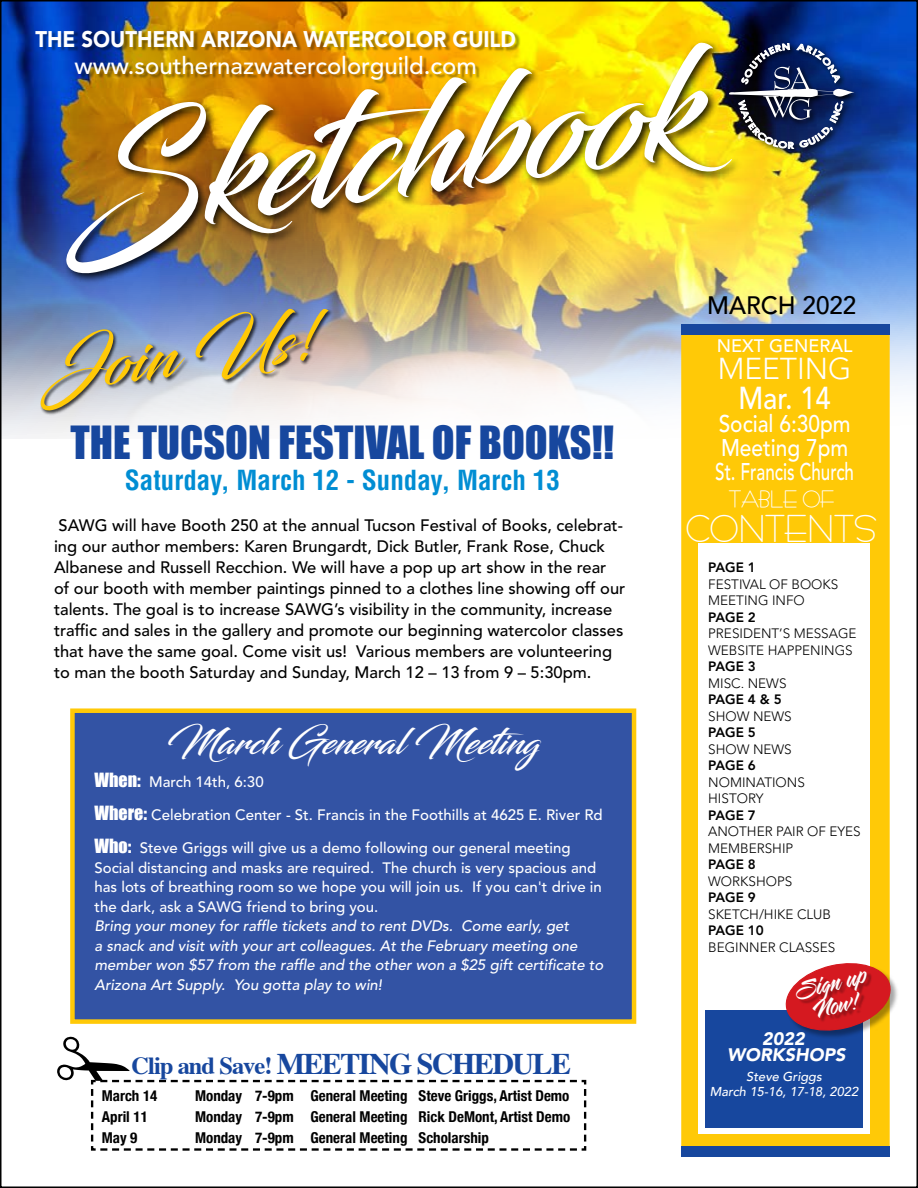
<style>
.page{position:relative;width:918px;height:1188px;background:#fff}
.page>*{position:absolute;margin:0;border:0;box-sizing:border-box;transform-origin:0 0}
.t1{font:150px "Blacksword";color:#fff}
.t2{font:66px "Blacksword";color:#ffc907}
.t3{font:42px "Impact";color:#17479e}
.t4{font:36px "Blacksword";color:#fff}
.t5{font:500 31.5px "Avenir LT Std";color:#fff;scale:.87 1}
.t6{font:30.45px/22.8px "LHF Sarah Script Neue";color:#fff;text-align:center}
.t7{font:700 30px "Times";letter-spacing:-.05em;color:#17479e}
.t8{font:300 30px "Avenir LT Std";color:#fff}
.t9{font:700 28.5px "Bernie";color:#fff}
.t10{font:700 condensed 27px "Helvetica";color:#008dd3}
.t11{font:500 25.2px "Avenir";color:#000;scale:.96 1}
.t12{font:500 24px/24px "Avenir LT Std";color:#fff;scale:.87 1}
.t13{font:500 24px "Avenir LT Std";color:#fff}
.t14{font:900 22.5px "Avenir LT Std";color:#fff;scale:.91 1}
.t15{font:italic 900 18px/16.5px "Avenir LT Std";color:#fff;text-align:center}
.t16{font:500 18px "Avenir LT Std";color:#fff}
.t17{font:700 18px "Bernie";color:#fff}
.t18{font:500 16.5px/21px "Avenir LT Std";color:#000}
.t19{font:500 15px/19.5px "Avenir LT Std";color:#fff}
.t20{font:italic 500 15px/19.5px "Avenir LT Std";color:#fff}
.t21{font:700 condensed 15px "Helvetica Neue";color:#000}
.t22{font:300 13.5px/16.5px "Avenir LT Std";color:#000}
.t23{font:800 13.5px "Avenir LT Std";color:#000}
.t24{font:italic 500 12.9px/15px "Avenir";color:#fff;text-align:center}
.s1{font-family:"Impact";font-weight:400;font-size:18px}
.s2{font-size:24.45px}
</style>
<div class="page">
<img style="left:3px;top:3px;width:912px;height:435px">
<div style="left:70px;top:708px;width:566px;height:316px;background:#3353a4;border:4px solid #ffc907"></div>
<svg style="left:742px;top:41px;width:119px;height:115px;background:#365272"></svg>
<img style="left:742px;top:43px;width:112px;height:106px">
<div style="left:681px;top:335px;width:209px;height:811px;background:#ffc907"></div>
<div style="left:698px;top:543px;width:172px;height:591px;background:#fff"></div>
<div style="left:705px;top:1010px;width:158px;height:118px;background:#17479e"></div>
<div style="left:38px;top:31px;width:482px;height:53px;background:#000;opacity:.35"></div>
<div style="left:681px;top:1146px;width:209px;height:11px;background:#17479e"></div>
<div style="left:63px;top:39px;width:679px;height:245px;background:#000;opacity:.86"></div>
<div style="left:681px;top:324px;width:209px;height:11px;background:#17479e"></div>
<div style="left:787px;top:964px;width:112px;height:74px;background:#000;opacity:.35"></div>
<svg style="left:785px;top:959px;width:109px;height:75px"></svg>
<div style="left:798px;top:973px;width:75px;height:50px;background:#000;opacity:.3"></div>
<div style="left:40px;top:309px;width:294px;height:107px;background:#000;opacity:.75"></div>
<svg style="left:90px;top:1079px;width:497px;height:72px"></svg>
<h3 class="t14" style="left:35px;top:25px;width:530px">THE SOUTHERN ARIZONA WATERCOLOR GUILD</h3>
<h3 class="t13" style="left:75px;top:52px;width:404px">www.southernazwatercolorguild.com</h3>
<h1 class="t1" style="left:45px;top:105px;width:647px;rotate:-8deg">Sketchbook</h1>
<h2 class="t2" style="left:38px;top:331px;width:281px;rotate:-7deg">Join Us!</h2>
<h3 class="t3" style="left:70px;top:410px;width:545px">THE TUCSON FESTIVAL OF BOOKS!!</h3>
<h3 class="t10" style="left:125px;top:463px;width:436px">Saturday, March 12 - Sunday, March 13</h3>
<p class="t18" style="left:54px;top:515px;width:573px">SAWG will have Booth 250 at the annual Tucson Festival of Books, celebrat&shy;ing our author members: Karen Brungardt, Dick Butler, Frank Rose, Chuck Albanese and Russell Recchion. We will have a pop up art show in the rear of our booth with member paintings pinned to a clothes line showing off our talents. The goal is to increase SAWG’s visibility in the community, increase traffic and sales in the gallery and promote our beginning watercolor classes that have the same goal. Come visit us! Various members are volunteering to man the booth Saturday and Sunday, March 12 – 13 from 9 – 5:30pm.</p>
<h3 class="t4" style="left:167px;top:721px;width:374px">March General Meeting</h3>
<p class="t19" style="left:94px;top:772px;width:171px"><span class="s1">When:</span> March 14th, 6:30</p>
<p class="t19" style="left:94px;top:805px;width:510px"><span class="s1">Where:</span> Celebration Center - St. Francis in the Foothills at 4625 E. River Rd</p>
<p class="t19" style="left:94px;top:838px;width:509px"><span class="s1">Who:</span> Steve Griggs will give us a demo following our general meeting Social distancing and masks are required. The church is very spacious and has lots of breathing room so we hope you will join us. If you can't drive in the dark, ask a SAWG friend to bring you.</p>
<p class="t20" style="left:95px;top:916px;width:510px">Bring your money for raffle tickets and to rent DVDs. Come early, get<br>a snack and visit with your art colleagues. At the February meeting one member won $57 from the raffle and the other won a $25 gift certificate to Arizona Art Supply. You gotta play to win!</p>
<h3 class="t7" style="left:132px;top:1035px;width:441px"><span class="s2">Clip and Save!</span> MEETING SCHEDULE</h3>
<p class="t21" style="left:102px;top:1083px;width:57px">March 14</p>
<p class="t21" style="left:195px;top:1083px;width:376px">Monday 7-9pm General Meeting Steve Griggs, Artist Demo</p>
<p class="t21" style="left:102px;top:1104px;width:48px">April 11</p>
<p class="t21" style="left:195px;top:1104px;width:377px">Monday 7-9pm General Meeting Rick DeMont, Artist Demo</p>
<p class="t21" style="left:102px;top:1125px;width:37px">May 9</p>
<p class="t21" style="left:195px;top:1125px;width:295px">Monday 7-9pm General Meeting Scholarship</p>
<h3 class="t11" style="left:707px;top:283px;width:157px">MARCH 2022</h3>
<p class="t16" style="left:717px;top:336px;width:137px">NEXT GENERAL</p>
<h3 class="t8" style="left:718px;top:351px;width:135px">MEETING</h3>
<h3 class="t5" style="left:738px;top:380px;width:108px">Mar. 14</h3>
<h3 class="t12" style="left:715px;top:412px;width:161px">Social 6:30pm<br>Meeting 7pm<br>St. Francis Church</h3>
<p class="t17" style="left:729px;top:488px;width:107px">TABLE OF</p>
<h3 class="t9" style="left:686px;top:511px;width:193px">CONTENTS</h3>
<p class="t23" style="left:708px;top:560px;width:49px">PAGE 1</p>
<p class="t22" style="left:708px;top:576px;width:132px">FESTIVAL OF BOOKS<br>MEETING INFO</p>
<p class="t23" style="left:708px;top:609px;width:49px">PAGE 2</p>
<p class="t22" style="left:708px;top:625px;width:150px">PRESIDENT’S MESSAGE<br>WEBSITE HAPPENINGS</p>
<p class="t23" style="left:708px;top:659px;width:49px">PAGE 3</p>
<p class="t22" style="left:708px;top:675px;width:80px">MISC. NEWS</p>
<p class="t23" style="left:708px;top:692px;width:75px">PAGE 4 &amp; 5</p>
<p class="t22" style="left:708px;top:708px;width:85px">SHOW NEWS</p>
<p class="t23" style="left:708px;top:725px;width:49px">PAGE 5</p>
<p class="t22" style="left:708px;top:741px;width:85px">SHOW NEWS</p>
<p class="t23" style="left:708px;top:758px;width:49px">PAGE 6</p>
<p class="t22" style="left:708px;top:774px;width:98px">NOMINATIONS<br>HISTORY</p>
<p class="t23" style="left:708px;top:807px;width:49px">PAGE 7</p>
<p class="t22" style="left:708px;top:823px;width:154px">ANOTHER PAIR OF EYES<br>MEMBERSHIP</p>
<p class="t23" style="left:708px;top:857px;width:49px">PAGE 8</p>
<p class="t22" style="left:708px;top:873px;width:86px">WORKSHOPS</p>
<p class="t23" style="left:708px;top:890px;width:49px">PAGE 9</p>
<p class="t22" style="left:708px;top:906px;width:124px">SKETCH/HIKE CLUB</p>
<p class="t23" style="left:708px;top:923px;width:57px">PAGE 10</p>
<p class="t22" style="left:708px;top:939px;width:129px">BEGINNER CLASSES</p>
<h3 class="t6" style="left:795px;top:982px;width:73px;rotate:-13deg">Sign up<br>Now!</h3>
<p class="t15" style="left:727px;top:1030px;width:120px">2022<br>WORKSHOPS</p>
<p class="t24" style="left:710px;top:1070px;width:150px">Steve Griggs<br>March 15-16, 17-18, 2022</p>
</div>
